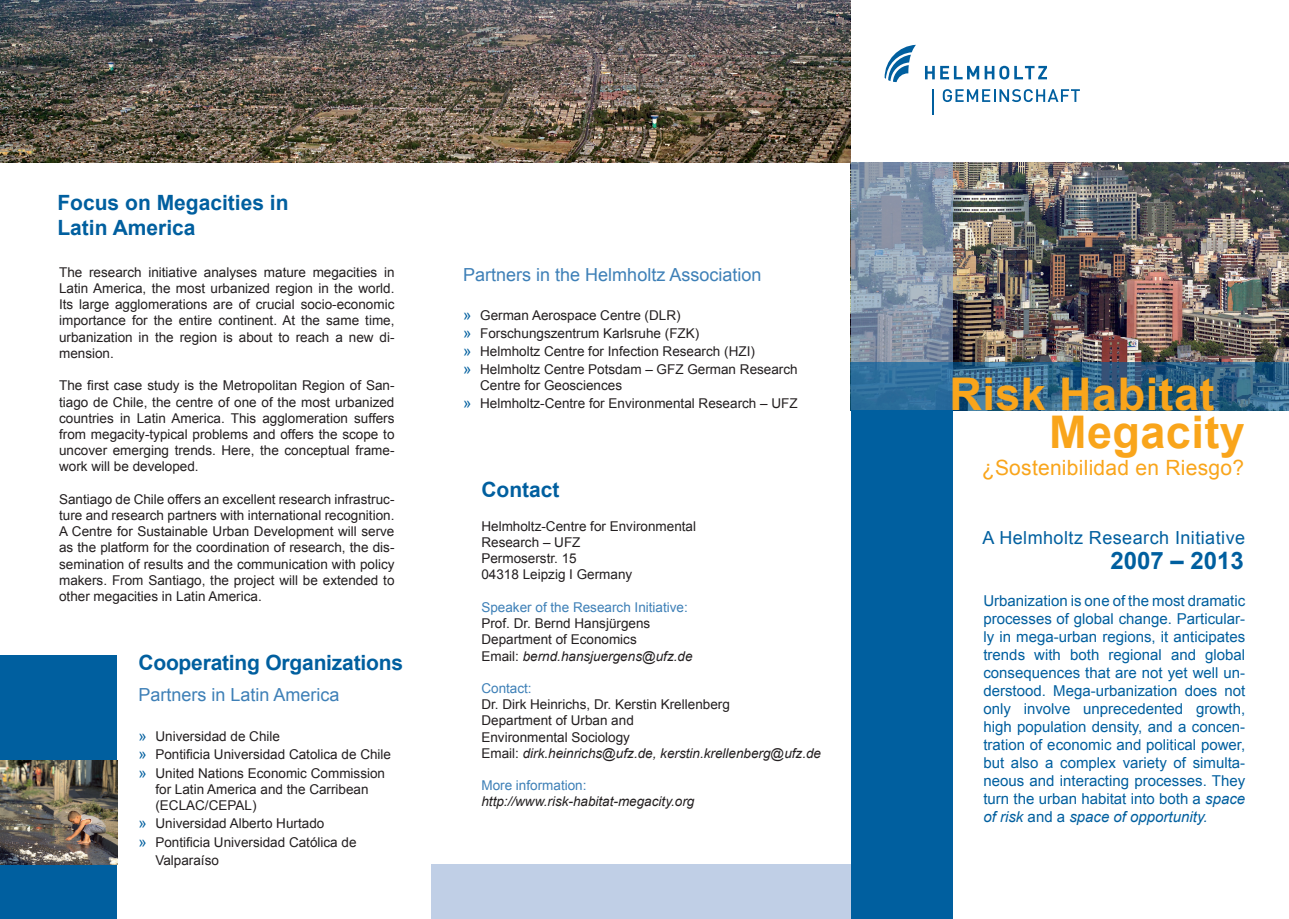
<style>
.page{position:relative;width:1289px;height:919px;background:#fff}
.page>*{position:absolute;margin:0;border:0;box-sizing:border-box;transform-origin:0 0}
.t1{font:700 45px "Arial";letter-spacing:.01em;color:#f9a51b}
.t2{font:700 24px "Arial";color:#005f9f}
.t3{font:700 21px/25.2px "Arial";color:#005f9f}
.t4{font:21px "Arial";letter-spacing:.01em;color:#f9a51b}
.t5{font:18px "Arial";color:#3e80b7}
.t6{font:18px "Arial";letter-spacing:.025em;color:#005f9f}
.t7{font:15px/18px "Arial";color:#005f9f;text-align:justify}
.t8{font:13.5px/16.2px "Arial";color:#231f20}
.t9{font:13.5px "Arial";color:#3e80b7}
.t10{font:italic 13.5px "Arial";color:#231f20}
.s1{font-size:15px;color:#005f9f}
.s2{font-style:italic}
</style>
<div class="page">
<img style="left:952px;top:163px;width:336px;height:199px">
<div style="left:432px;top:864px;width:438px;height:54px;background:#c0cfe6"></div>
<div style="left:0;top:655px;width:117px;height:263px;background:#005f9f"></div>
<svg style="left:850px;top:163px;width:102px;height:199px;background:#8696aa"></svg>
<div style="left:850px;top:410px;width:102px;height:508px;background:#005f9f"></div>
<svg style="left:850px;top:362px;width:438px;height:48px;background:#30668c"></svg>
<img style="left:0;top:760px;width:117px;height:104px">
<img style="left:0;top:0;width:850px;height:163px">
<svg style="left:925px;top:66px;width:9px;height:13px"></svg>
<svg style="left:940px;top:66px;width:106px;height:13px"></svg>
<svg style="left:932px;top:89px;width:1px;height:26px"></svg>
<svg style="left:942px;top:89px;width:137px;height:13px"></svg>
<svg style="left:884px;top:45px;width:32px;height:37px"></svg>
<h3 class="t3" style="left:57px;top:190px;width:233px">Focus on Megacities in<br>Latin America</h3>
<p class="t8" style="left:59px;top:264px;width:337px;text-align:justify">The research initiative analyses mature megacities in Latin America, the most urbanized region in the world.<br>Its large agglomerations are of crucial socio-economic importance for the entire continent. At the same time, urbanization in the region is about to reach a new di&shy;mension.</p>
<p class="t8" style="left:59px;top:377px;width:337px;text-align:justify">The first case study is the Metropolitan Region of San&shy;tiago de Chile, the centre of one of the most urbanized countries in Latin America. This agglomeration suffers from megacity-typical problems and offers the scope to uncover emerging trends. Here, the conceptual frame&shy;work will be developed.</p>
<p class="t8" style="left:59px;top:491px;width:337px;text-align:justify">Santiago de Chile offers an excellent research infrastruc&shy;ture and research partners with international recognition.<br>A Centre for Sustainable Urban Development will serve as the platform for the coordination of research, the dis&shy;semination of results and the communication with policy makers. From Santiago, the project will be extended to other megacities in Latin America.</p>
<h3 class="t3" style="left:138px;top:651px;width:266px">Cooperating Organizations</h3>
<h3 class="t5" style="left:138px;top:683px;width:203px">Partners in Latin America</h3>
<p class="t8" style="left:138px;top:727px;width:254px;line-height:18.1px"><span class="s1">»</span> Universidad de Chile<br><span class="s1">»</span> Pontificia Universidad Catolica de Chile <span class="s1">»</span> United Nations Economic Commission</p>
<p class="t8" style="left:155px;top:781px;width:215px">for Latin America and the Carribean (ECLAC/CEPAL)</p>
<p class="t8" style="left:138px;top:815px;width:187px"><span class="s1">»</span> Universidad Alberto Hurtado</p>
<p class="t8" style="left:138px;top:833px;width:220px"><span class="s1">»</span> Pontificia Universidad Católica de</p>
<p class="t8" style="left:155px;top:852px;width:65px">Valparaíso</p>
<h3 class="t5" style="left:463px;top:262px;width:300px">Partners in the Helmholtz Association</h3>
<p class="t8" style="left:463px;top:306px;width:336px;line-height:18px"><span class="s1">»</span> German Aerospace Centre (DLR)<br><span class="s1">»</span> Forschungszentrum Karlsruhe (FZK)<br><span class="s1">»</span> Helmholtz Centre for Infection Research (HZI)<br><span class="s1">»</span> Helmholtz Centre Potsdam – GFZ German Research</p>
<p class="t8" style="left:463px;top:377px;width:336px;line-height:18px;text-indent:17px">Centre for Geosciences<br><span class="s1">»</span> Helmholtz-Centre for Environmental Research – UFZ</p>
<h3 class="t3" style="left:481px;top:477px;width:80px">Contact</h3>
<p class="t8" style="left:481px;top:518px;width:216px">Helmholtz-Centre for Environmental<br>Research – UFZ<br>Permoserstr. 15<br>04318 Leipzig I Germany</p>
<p class="t9" style="left:481px;top:598px;width:208px">Speaker of the Research Initiative:</p>
<p class="t8" style="left:481px;top:615px;width:213px">Prof. Dr. Bernd Hansjürgens<br>Department of Economics<br>Email: <span class="s2">bernd.hansjuergens@ufz.de</span></p>
<p class="t9" style="left:481px;top:679px;width:52px">Contact:</p>
<p class="t8" style="left:481px;top:696px;width:341px">Dr. Dirk Heinrichs, Dr. Kerstin Krellenberg<br>Department of Urban and<br>Environmental Sociology<br>Email: <span class="s2">dirk.heinrichs@ufz.de, kerstin.krellenberg@ufz.de</span></p>
<p class="t9" style="left:481px;top:776px;width:107px">More information:</p>
<p class="t10" style="left:481px;top:792px;width:214px">http://www.risk-habitat-megacity.org</p>
<h1 class="t1" style="left:949px;top:364px;width:267px">Risk Habitat</h1>
<h1 class="t1" style="left:1049px;top:402px;width:197px">Megacity</h1>
<h3 class="t4" style="left:981px;top:454px;width:263px">¿Sostenibilidad en Riesgo?</h3>
<h3 class="t6" style="left:982px;top:525px;width:264px">A Helmholtz Research Initiative</h3>
<h2 class="t2" style="left:1110px;top:545px;width:135px">2007 – 2013</h2>
<p class="t7" style="left:983px;top:592px;width:263px">Urbanization is one of the most dramatic processes of global change. Particular&shy;ly in mega-urban regions, it anticipates trends with both regional and global consequences that are not yet well un&shy;derstood. Mega-urbanization does not only involve unprecedented growth, high population density, and a concen&shy;tration of economic and political power, but also a complex variety of simulta&shy;neous and interacting processes. They turn the urban habitat into both a <span class="s2">space of risk</span> and a <span class="s2">space of opportunity.</span></p>
</div>
